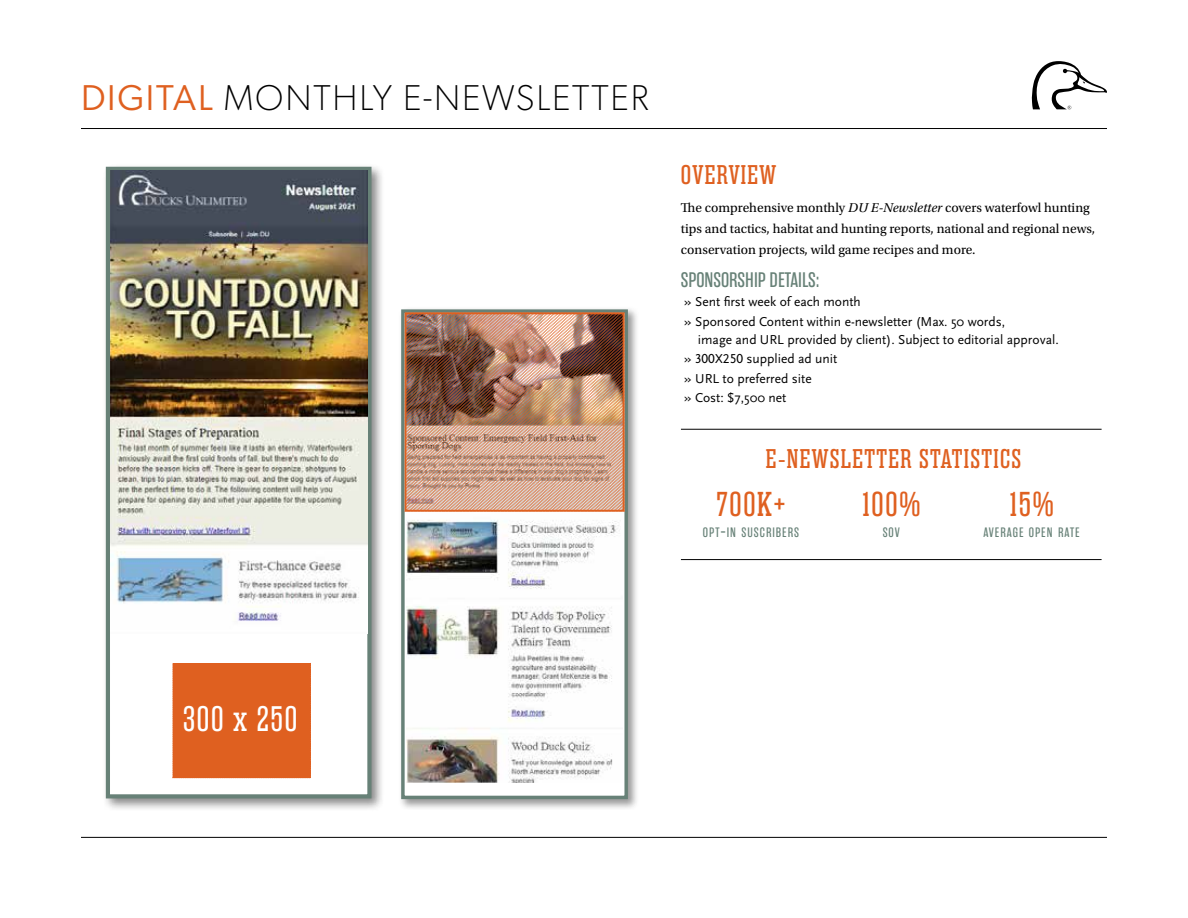
<style>
.page{position:relative;width:1188px;height:918px;background:#fff}
.page>*{position:absolute;margin:0;border:0;box-sizing:border-box;transform-origin:0 0}
.t1{font:100 36px "Gibson";letter-spacing:.05em;color:#000}
.t2{font:35.4px "Rama Slab E";letter-spacing:.05em;color:#fff}
.t3{font:34.5px "Rama Slab E";letter-spacing:.05em;color:#df6020}
.t4{font:27px "Rama Slab E";letter-spacing:.05em;color:#df6020}
.t5{font:21px "Rama Gothic E";color:#678177}
.t6{font:13.65px "Rama Gothic E";letter-spacing:.07em;color:#678177}
.t7{font:13.5px/19.5px "Scala Sans OT";color:#000}
.t8{font:13.5px/21px "Utopia Std";color:#000}
.s1{font-weight:400;color:#df6020}
.s2{font-style:italic}
.s3{font-size:19.5px}
</style>
<div class="page">
<hr style="left:81px;top:128px;width:1026px;height:1px;background:#000">
<hr style="left:81px;top:837px;width:1026px;height:1px;background:#000">
<svg style="left:1032px;top:61px;width:75px;height:48px"></svg>
<div style="left:102px;top:163px;width:283px;height:649px;background:#000;opacity:.47"></div>
<svg style="left:104px;top:165px;width:270px;height:636px"></svg>
<img style="left:110px;top:171px;width:257px;height:462px">
<div style="left:172px;top:663px;width:139px;height:116px;background:#df6020"></div>
<div style="left:398px;top:306px;width:241px;height:504px;background:#000;opacity:.41"></div>
<svg style="left:399px;top:308px;width:231px;height:493px"></svg>
<img style="left:407px;top:512px;width:215px;height:271px">
<img style="left:404px;top:312px;width:221px;height:200px">
<div style="left:405px;top:313px;width:219px;height:198px;border:2px solid #df6020"></div>
<hr style="left:681px;top:429px;width:421px;height:1px;background:#000">
<hr style="left:681px;top:559px;width:421px;height:1px;background:#000">
<h1 class="t1" style="left:81px;top:76px;width:569px"><span class="s1">DIGITAL</span> MONTHLY E-NEWSLETTER</h1>
<h3 class="t4" style="left:681px;top:160px;width:97px">OVERVIEW</h3>
<p class="t8" style="left:681px;top:197px;width:416px">The comprehensive monthly <span class="s2">DU E-Newsletter</span> covers waterfowl hunting tips and tactics, habitat and hunting reports, national and regional news, conservation projects, wild game recipes and more.</p>
<h3 class="t5" style="left:681px;top:268px;width:140px">SPONSORSHIP DETAILS:</h3>
<p class="t7" style="left:684px;top:293px;width:322px">» Sent first week of each month<br>» Sponsored Content within e-newsletter (Max. 50 words,</p>
<p class="t7" style="left:684px;top:330px;width:376px;text-indent:14px">image and URL provided by client). Subject to editorial approval. » 300X250 supplied ad unit<br>» URL to preferred site<br>» Cost: $7,500 net</p>
<h3 class="t4" style="left:766px;top:444px;width:257px">E-NEWSLETTER STATISTICS</h3>
<h3 class="t3" style="left:717px;top:486px;width:71px">700K+</h3>
<p class="t6" style="left:703px;top:525px;width:98px">OPT<span class="s3">-</span>IN SUSCRIBERS</p>
<h3 class="t3" style="left:862px;top:486px;width:60px">100%</h3>
<p class="t6" style="left:883px;top:525px;width:19px">SOV</p>
<h3 class="t3" style="left:1009px;top:486px;width:46px">15%</h3>
<p class="t6" style="left:983px;top:525px;width:98px">AVERAGE OPEN RATE</p>
<h2 class="t2" style="left:183px;top:700px;width:116px">300 x 250</h2>
</div>
